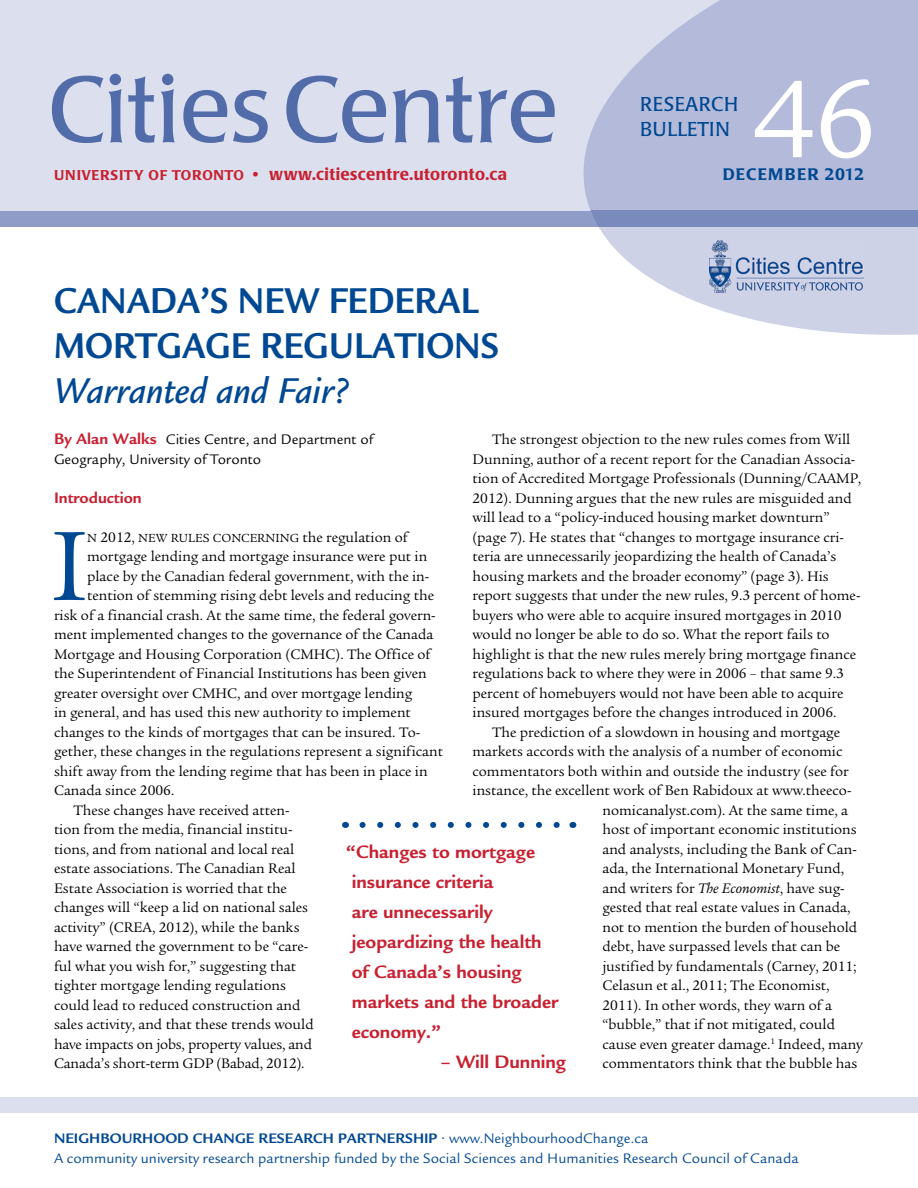
<style>
.page{position:relative;width:918px;height:1188px;background:#fff}
.page>*{position:absolute;margin:0;border:0;box-sizing:border-box;transform-origin:0 0}
.nameplate3{font:120.3px "Legacy Sans";color:#fff}
.copy_1b_drop_cap{font:106.95px "Legacy Serif";color:#004892}
.nameplate4{font:93px "Poppl Laudatio";color:#526caa}
.head2{font:39px/45px "Legacy Sans Bold SC850";color:#004892;scale:.9 1}
.nameplate2{font:19.8px/24.5px "Poppl Laudatio";letter-spacing:.03em;color:#004892}
.callout{font:700 19.5px/30px "Legacy Sans";color:#c72030}
.nameplate1{font:500 16.5px "Poppl Laudatio";letter-spacing:.025em;color:#c72030}
.subhead{font:700 16.5px "Legacy Sans";color:#c72030}
.nameplate1-2{font:500 16.5px "Poppl Laudatio";letter-spacing:.07em;color:#004892}
.copy1_indent{font:15px/19.5px "Legacy Serif";color:#000}
.copy_1b_drop_cap-2{font:15px "Legacy Serif";color:#000}
.t1{font:15px "Legacy Sans";color:#004892}
.t2{font:15px/19.5px "Legacy Sans";color:#000}
.t3{font:700 15px "Legacy Sans";color:#004892}
.copy_1b_drop_cap-3{font:12.75px "Legacy Serif Book SC850";color:#000}
.s1{font-family:"Poppl Laudatio Medium SC850";font-weight:400;font-size:14.1px}
.s2{font-family:"Poppl Laudatio Medium SC850";font-weight:400}
.s3{font-family:"Legacy Sans";font-weight:500;font-style:italic}
.s4{font-style:italic}
.s5{font-weight:700;font-size:16.5px;color:#c72030}
.s6{font-size:15px}
.s7{font-family:"Legacy Serif";font-size:15px}
.s8{font-weight:400}
</style>
<div class="page">
<svg style="left:576px;top:226px;width:342px;height:109px;fill:#ced2e7"></svg>
<img style="left:710px;top:241px;width:154px;height:52px">
<div style="left:0;top:0;width:918px;height:226px;background:#dcdfee"></div>
<svg style="left:583px;top:0;width:335px;height:211px;background:#b8bedc"></svg>
<div style="left:0;top:211px;width:918px;height:15px;background:#909cc8"></div>
<div style="left:591px;top:211px;width:327px;height:15px;background:#7a8abd"></div>
<div style="left:0;top:1097px;width:918px;height:15px;background:#dcdfee"></div>
<svg style="left:362px;top:822px;width:198px;height:6px"></svg>
<p class="nameplate4" style="left:48px;top:58px;width:511px">CitiesCentre</p>
<p class="nameplate2" style="left:640px;top:92px;width:100px">RESEARCH<br>BULLETIN</p>
<p class="nameplate3" style="left:751px;top:51px;width:128px">46</p>
<p class="nameplate1" style="left:54px;top:165px;width:455px"><span class="s1">UNIVERSITY OF TORONTO</span> • www.citiescentre.utoronto.ca</p>
<p class="nameplate1-2" style="left:723px;top:165px;width:143px">DECEMBER <span class="s2">2012</span></p>
<p class="head2" style="left:54px;top:279px;width:496px">CANADA’S NEW FEDERAL<br>MORTGAGE REGULATIONS<br><span class="s3">Warranted and Fair?</span></p>
<p class="copy1_indent" style="left:472px;top:430px;width:390px;text-indent:20px">The strongest objection to the new rules comes from Will Dunning, author of a recent report for the Canadian Associa&shy;tion of Accredited Mortgage Professionals (Dunning/CAAMP, 2012). Dunning argues that the new rules are misguided and will lead to a “policy-induced housing market downturn” (page 7). He states that “changes to mortgage insurance cri&shy;teria are unnecessarily jeopardizing the health of Canada’s housing markets and the broader economy” (page 3). His report suggests that under the new rules, 9.3 percent of home&shy;buyers who were able to acquire insured mortgages in 2010 would no longer be able to do so. What the report fails to highlight is that the new rules merely bring mortgage finance regulations back to where they were in 2006 – that same 9.3 percent of homebuyers would not have been able to acquire insured mortgages before the changes introduced in 2006.</p>
<p class="copy1_indent" style="left:492px;top:722px;width:350px">The prediction of a slowdown in housing and mortgage</p>
<p class="copy1_indent" style="left:472px;top:742px;width:372px">markets accords with the analysis of a number of economic</p>
<p class="copy1_indent" style="left:472px;top:761px;width:378px">commentators both within and outside the industry (see for</p>
<p class="copy1_indent" style="left:472px;top:781px;width:380px">instance, the excellent work of Ben Rabidoux at www.theeco-</p>
<p class="copy1_indent" style="left:602px;top:800px;width:247px">nomicanalyst.com). At the same time, a</p>
<p class="copy1_indent" style="left:602px;top:820px;width:256px">host of important economic institutions</p>
<p class="copy1_indent" style="left:602px;top:839px;width:256px">and analysts, including the Bank of Can-</p>
<p class="copy1_indent" style="left:602px;top:859px;width:243px">ada, the International Monetary Fund,</p>
<p class="copy1_indent" style="left:602px;top:878px;width:244px">and writers for <span class="s4">The Economist</span>, have sug-</p>
<p class="copy1_indent" style="left:602px;top:898px;width:249px">gested that real estate values in Canada,</p>
<p class="copy1_indent" style="left:602px;top:917px;width:256px">not to mention the burden of household</p>
<p class="copy1_indent" style="left:602px;top:937px;width:239px">debt, have surpassed levels that can be</p>
<p class="copy1_indent" style="left:602px;top:956px;width:256px">justified by fundamentals (Carney, 2011;</p>
<p class="copy1_indent" style="left:602px;top:976px;width:229px">Celasun et al., 2011; The Economist,</p>
<p class="copy1_indent" style="left:602px;top:995px;width:231px">2011). In other words, they warn of a</p>
<p class="copy1_indent" style="left:602px;top:1015px;width:234px">“bubble,” that if not mitigated, could</p>
<p class="copy1_indent" style="left:602px;top:1034px;width:262px">cause even greater damage.<sup>1</sup> Indeed, many</p>
<p class="copy1_indent" style="left:602px;top:1054px;width:256px">commentators think that the bubble has</p>
<p class="t2" style="left:54px;top:430px;width:321px"><span class="s5">By Alan Walks</span> Cities Centre, and Department of<br>Geography, University of Toronto</p>
<p class="subhead" style="left:54px;top:488px;width:89px">Introduction</p>
<p class="copy_1b_drop_cap" style="left:52px;top:506px;width:37px">I</p>
<p class="copy_1b_drop_cap-3" style="left:87px;top:530px;width:322px">N <span class="s6">2012,</span> NEW RULES CONCERNING <span class="s7">the regulation of</span></p>
<p class="copy_1b_drop_cap-2" style="left:87px;top:548px;width:342px">mortgage lending and mortgage insurance were put in</p>
<p class="copy_1b_drop_cap-2" style="left:87px;top:567px;width:344px">place by the Canadian federal government, with the in-</p>
<p class="copy_1b_drop_cap-2" style="left:87px;top:587px;width:348px">tention of stemming rising debt levels and reducing the</p>
<p class="copy_1b_drop_cap-2" style="left:54px;top:606px;width:383px">risk of a financial crash. At the same time, the federal govern-</p>
<p class="copy_1b_drop_cap-2" style="left:54px;top:626px;width:381px">ment implemented changes to the governance of the Canada</p>
<p class="copy_1b_drop_cap-2" style="left:54px;top:645px;width:378px">Mortgage and Housing Corporation (CMHC). The Office of</p>
<p class="copy_1b_drop_cap-2" style="left:54px;top:665px;width:374px">the Superintendent of Financial Institutions has been given</p>
<p class="copy_1b_drop_cap-2" style="left:54px;top:684px;width:360px">greater oversight over CMHC, and over mortgage lending</p>
<p class="copy_1b_drop_cap-2" style="left:54px;top:704px;width:358px">in general, and has used this new authority to implement</p>
<p class="copy_1b_drop_cap-2" style="left:54px;top:723px;width:368px">changes to the kinds of mortgages that can be insured. To-</p>
<p class="copy_1b_drop_cap-2" style="left:54px;top:743px;width:391px">gether, these changes in the regulations represent a significant</p>
<p class="copy_1b_drop_cap-2" style="left:54px;top:762px;width:375px">shift away from the lending regime that has been in place in</p>
<p class="copy_1b_drop_cap-2" style="left:54px;top:782px;width:122px">Canada since 2006.</p>
<p class="copy1_indent" style="left:54px;top:800px;width:261px;text-indent:20px">These changes have received atten&shy;tion from the media, financial institu&shy;tions, and from national and local real estate associations. The Canadian Real Estate Association is worried that the changes will “keep a lid on national sales activity” (CREA, 2012), while the banks have warned the government to be “care&shy;ful what you wish for,” suggesting that tighter mortgage lending regulations could lead to reduced construction and sales activity, and that these trends would have impacts on jobs, property values, and Canada’s short-term GDP (Babad, 2012).</p>
<p class="callout" style="left:346px;top:837px;width:213px">“Changes to mortgage insurance criteria<br>are unnecessarily jeopardizing the health<br>of Canada’s housing markets and the broader economy.”</p>
<p class="callout" style="left:441px;top:1047px;width:127px">– Will Dunning</p>
<p class="t3" style="left:54px;top:1130px;width:596px">NEIGHBOURHOOD CHANGE RESEARCH PARTNERSHIP <span class="s8">• www.NeighbourhoodChange.ca</span></p>
<p class="t1" style="left:54px;top:1150px;width:746px">A community university research partnership funded by the Social Sciences and Humanities Research Council of Canada</p>
</div>
